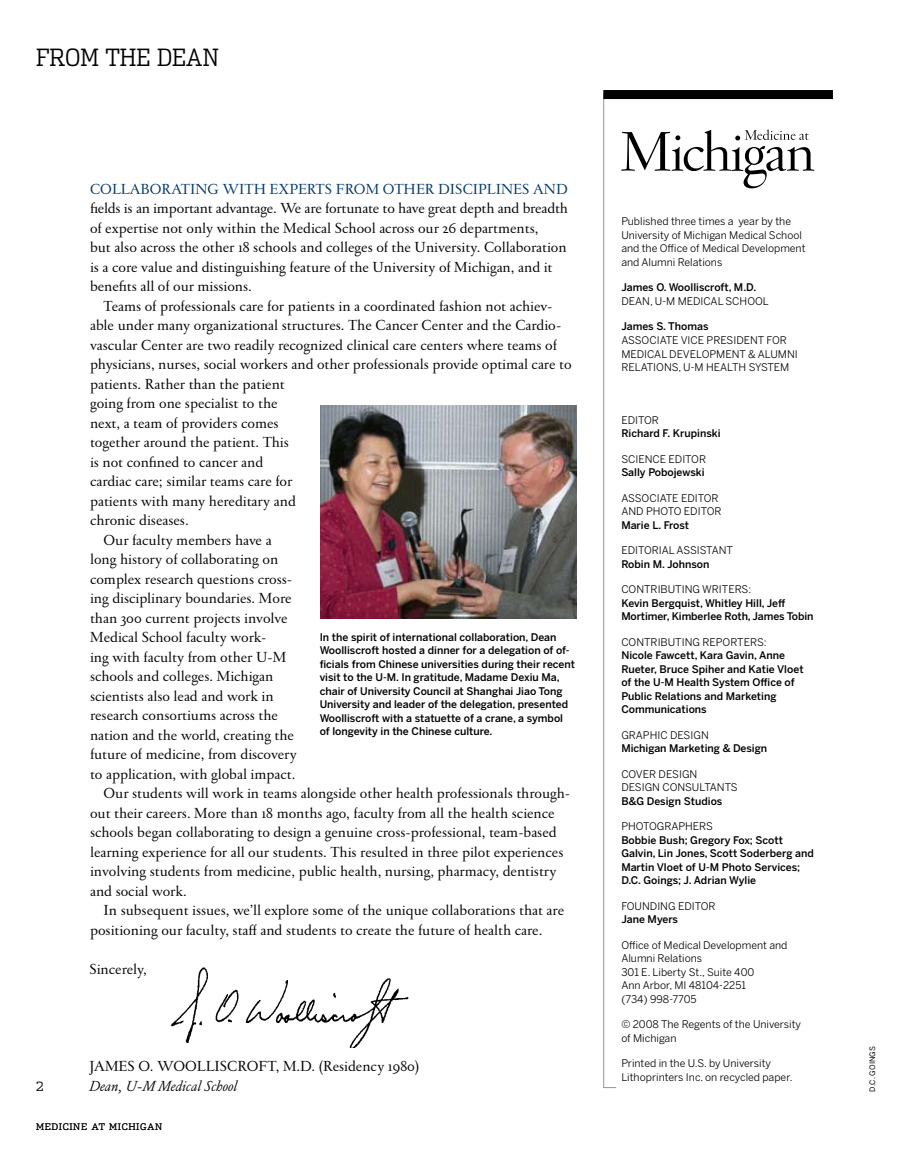
<style>
.page{position:relative;width:905px;height:1175px;background:#fff}
.page>*{position:absolute;margin:0;border:0;box-sizing:border-box;transform-origin:0 0}
.t1{font:300 23.85px "Dispatch Cond";color:#000}
.t2{font:15.75px/19.5px "Garamond FB Text";color:#000}
.t3{font:15.75px "Garamond FB Text";color:#003768}
.t4{font:italic 15.75px "Garamond FB Text";color:#000}
.t5{font:300 12.75px "Dispatch";color:#000}
.t6{font:500 10.5px/13.5px "Benton Sans";color:#000}
.t7{font:10.5px/13.5px "Benton Sans";color:#000}
.t8{font:300 9px "Dispatch";letter-spacing:.07em;color:#000}
.t9{font:7.5px "Benton Sans Regluar";letter-spacing:.01em;color:#000}
</style>
<div class="page">
<svg style="left:603px;top:99px;width:211px;height:989px"></svg>
<div style="left:603px;top:90px;width:229px;height:9px;background:#000"></div>
<img style="left:170px;top:967px;width:239px;height:80px">
<img style="left:320px;top:405px;width:256px;height:213px">
<h1 class="t1" style="left:36px;top:43px;width:184px">FROM THE DEAN</h1>
<p class="t3" style="left:90px;top:180px;width:475px">Collaborating with experts from other d isciplines and</p>
<p class="t2" style="left:90px;top:199px;width:479px">fields is an important advantage. We are fortunate to have great depth and breadth of expertise not only within the Medical School across our 26 departments,<br>but also across the other 18 schools and colleges of the University. Collaboration is a core value and distinguishing feature of the University of Michigan, and it benefits all of our missions.</p>
<p class="t2" style="left:103px;top:297px;width:450px">Teams of professionals care for patients in a coordinated fashion not achiev-</p>
<p class="t2" style="left:90px;top:316px;width:473px">able under many organizational structures. The Cancer Center and the Cardio-</p>
<p class="t2" style="left:90px;top:336px;width:468px">vascular Center are two readily recognized clinical care centers where teams of</p>
<p class="t2" style="left:90px;top:355px;width:483px">physicians, nurses, social workers and other professionals provide optimal care to</p>
<p class="t2" style="left:90px;top:375px;width:196px">patients. Rather than the patient</p>
<p class="t2" style="left:90px;top:394px;width:189px">going from one specialist to the</p>
<p class="t2" style="left:90px;top:414px;width:190px">next, a team of providers comes</p>
<p class="t2" style="left:90px;top:433px;width:200px">together around the patient. This</p>
<p class="t2" style="left:90px;top:453px;width:175px">is not confined to cancer and</p>
<p class="t2" style="left:90px;top:472px;width:204px">cardiac care; similar teams care for</p>
<p class="t2" style="left:90px;top:492px;width:207px">patients with many hereditary and</p>
<p class="t2" style="left:90px;top:511px;width:100px">chronic diseases.</p>
<p class="t2" style="left:104px;top:531px;width:170px">Our faculty members have a</p>
<p class="t2" style="left:90px;top:550px;width:190px">long history of collaborating on</p>
<p class="t2" style="left:90px;top:570px;width:204px">complex research questions cross-</p>
<p class="t2" style="left:90px;top:589px;width:203px">ing disciplinary boundaries. More</p>
<p class="t2" style="left:90px;top:609px;width:199px">than 300 current projects involve</p>
<p class="t2" style="left:90px;top:628px;width:178px">Medical School faculty work-</p>
<p class="t2" style="left:90px;top:648px;width:197px">ing with faculty from other U-M</p>
<p class="t2" style="left:90px;top:667px;width:185px">schools and colleges. Michigan</p>
<p class="t2" style="left:90px;top:687px;width:185px">scientists also lead and work in</p>
<p class="t2" style="left:90px;top:706px;width:189px">research consortiums across the</p>
<p class="t2" style="left:90px;top:726px;width:205px">nation and the world, creating the</p>
<p class="t2" style="left:90px;top:745px;width:208px">future of medicine, from discovery</p>
<p class="t2" style="left:90px;top:765px;width:207px">to application, with global impact.</p>
<p class="t2" style="left:104px;top:784px;width:468px">Our students will work in teams alongside other health professionals through-</p>
<p class="t2" style="left:90px;top:804px;width:466px">out their careers. More than 18 months ago, faculty from all the health science</p>
<p class="t2" style="left:90px;top:823px;width:468px">schools began collaborating to design a genuine cross-professional, team-based</p>
<p class="t2" style="left:90px;top:843px;width:475px">learning experience for all our students. This resulted in three pilot experiences</p>
<p class="t2" style="left:90px;top:862px;width:468px">involving students from medicine, public health, nursing, pharmacy, dentistry</p>
<p class="t2" style="left:90px;top:882px;width:98px">and social work.</p>
<p class="t2" style="left:104px;top:901px;width:462px">In subsequent issues, we’ll explore some of the unique collaborations that are</p>
<p class="t2" style="left:90px;top:921px;width:454px">positioning our faculty, staff and students to create the future of health care.</p>
<p class="t6" style="left:320px;top:630px;width:257px">In the spirit of international collaboration, Dean Woolliscroft hosted a dinner for a delegation of of&shy;ficials from Chinese universities during their recent visit to the U-M. In gratitude, Madame Dexiu Ma, chair of University Council at Shanghai Jiao Tong University and leader of the delegation, presented Woolliscroft with a statuette of a crane, a symbol of longevity in the Chinese culture.</p>
<p class="t5" style="left:36px;top:1078px;width:9px">2</p>
<p class="t2" style="left:89px;top:960px;width:59px">Sincerely,</p>
<p class="t2" style="left:89px;top:1057px;width:331px">James O. Woolliscroft, M.D. (Residency 1980)</p>
<p class="t4" style="left:89px;top:1077px;width:149px">Dean, U-M Medical School</p>
<p class="t8" style="left:36px;top:1121px;width:128px">MEDICINE AT MICHIGAN</p>
<p class="t7" style="left:621px;top:215px;width:186px">PUBLISHED THREE TIMES A YEAR BY THE UNIVERSITY OF MICHIGAN MEDICAL SCHOOL AND THE OFFICE OF MEDICAL DEVELOPMENT AND ALUMNI RELATIONS</p>
<p class="t6" style="left:621px;top:281px;width:136px">James O. Woolliscroft, M.D.</p>
<p class="t7" style="left:621px;top:294px;width:149px">DEAN, U-M MEDICAL SCHOOL</p>
<p class="t6" style="left:621px;top:320px;width:89px">James S. Thomas</p>
<p class="t7" style="left:621px;top:333px;width:15px">ASSO</p>
<p class="t7" style="left:621px;top:333px;width:159px;text-indent:28px">CIATE VICE PRESIDENT FOR<br>MEDICAL DEVELOPM</p>
<p class="t7" style="left:621px;top:347px;width:178px;text-indent:104px">ENT &amp; ALUM NI<br>RELATIONS, U-M H EALTH SYSTEM</p>
<p class="t7" style="left:621px;top:413px;width:31px">EDITOR</p>
<p class="t6" style="left:621px;top:427px;width:101px">Richard F. Krupinski</p>
<p class="t7" style="left:621px;top:452px;width:78px">SCIENCE EDITOR</p>
<p class="t6" style="left:621px;top:466px;width:85px">Sally Pobojewski</p>
<p class="t7" style="left:621px;top:491px;width:15px">ASSO</p>
<p class="t7" style="left:621px;top:491px;width:94px;text-align:right">CIATE EDITOR<br>AND PHOTO EDITOR</p>
<p class="t6" style="left:621px;top:518px;width:69px">Marie L. Frost</p>
<p class="t7" style="left:621px;top:544px;width:113px">ED ITOR IAL ASS ISTANT</p>
<p class="t6" style="left:621px;top:557px;width:90px">Robin M. Johnson</p>
<p class="t7" style="left:621px;top:583px;width:131px">CONTRIBUTING WRITERS:</p>
<p class="t6" style="left:621px;top:596px;width:194px">Kevin Bergquist, Whitley Hill, Jeff<br>Mortimer, Kimberlee Roth, James Tobin</p>
<p class="t7" style="left:621px;top:635px;width:103px">CONTRIBUTING REPOR</p>
<p class="t7" style="left:737px;top:635px;width:31px">TERS:</p>
<p class="t6" style="left:621px;top:649px;width:184px">Nicole Fawcett, Kara Gavin, Anne<br>Rueter, Bruce Spiher and Katie Vloet of the U-M Health System Office of<br>Public Relations and Marketing<br>Communications</p>
<p class="t7" style="left:621px;top:728px;width:8px">GRAP</p>
<p class="t7" style="left:649px;top:728px;width:61px">HIC DESIGN</p>
<p class="t6" style="left:621px;top:742px;width:147px">Michigan Marketing &amp; Design</p>
<p class="t7" style="left:621px;top:767px;width:116px">COVER DESIGN<br>DESIGN CONSULTANTS</p>
<p class="t6" style="left:621px;top:794px;width:102px">B&amp;G Design Studios</p>
<p class="t7" style="left:621px;top:820px;width:51px">PHOTOGRAP</p>
<p class="t7" style="left:685px;top:820px;width:22px">HERS</p>
<p class="t6" style="left:621px;top:833px;width:194px">Bobbie Bush; Gregory Fox; Scott Galvin, Lin Jones, Scott Soderberg and Martin Vloet of U-M Photo Services; D.C. Goings; J. Adrian Wylie</p>
<p class="t7" style="left:621px;top:899px;width:8px">FOU</p>
<p class="t7" style="left:642px;top:899px;width:67px">NDING EDITOR</p>
<p class="t6" style="left:621px;top:913px;width:58px">Jane Myers</p>
<p class="t7" style="left:621px;top:938px;width:168px">OFFICE OF MEDICAL DEVELOPMENT AND<br>ALUMNI RELATIONS<br>301 E. LIBERTY ST., SUITE 400<br>ANN ARBOR, MI 48104-2251<br>(734) 998-7705</p>
<p class="t7" style="left:621px;top:1018px;width:181px">© 2008 THE REGENTS OF THE UNIVERSITY<br>OF MICHIGAN</p>
<p class="t7" style="left:621px;top:1057px;width:173px">PRINTED IN THE U.S. BY UNIVERSITY<br>LITHOPRINTERS I NC. ON RECYCLED PAPER.</p>
<p class="t9" style="left:868px;top:1091px;width:47px;rotate:-90deg">D.C. Goings</p>
</div>
